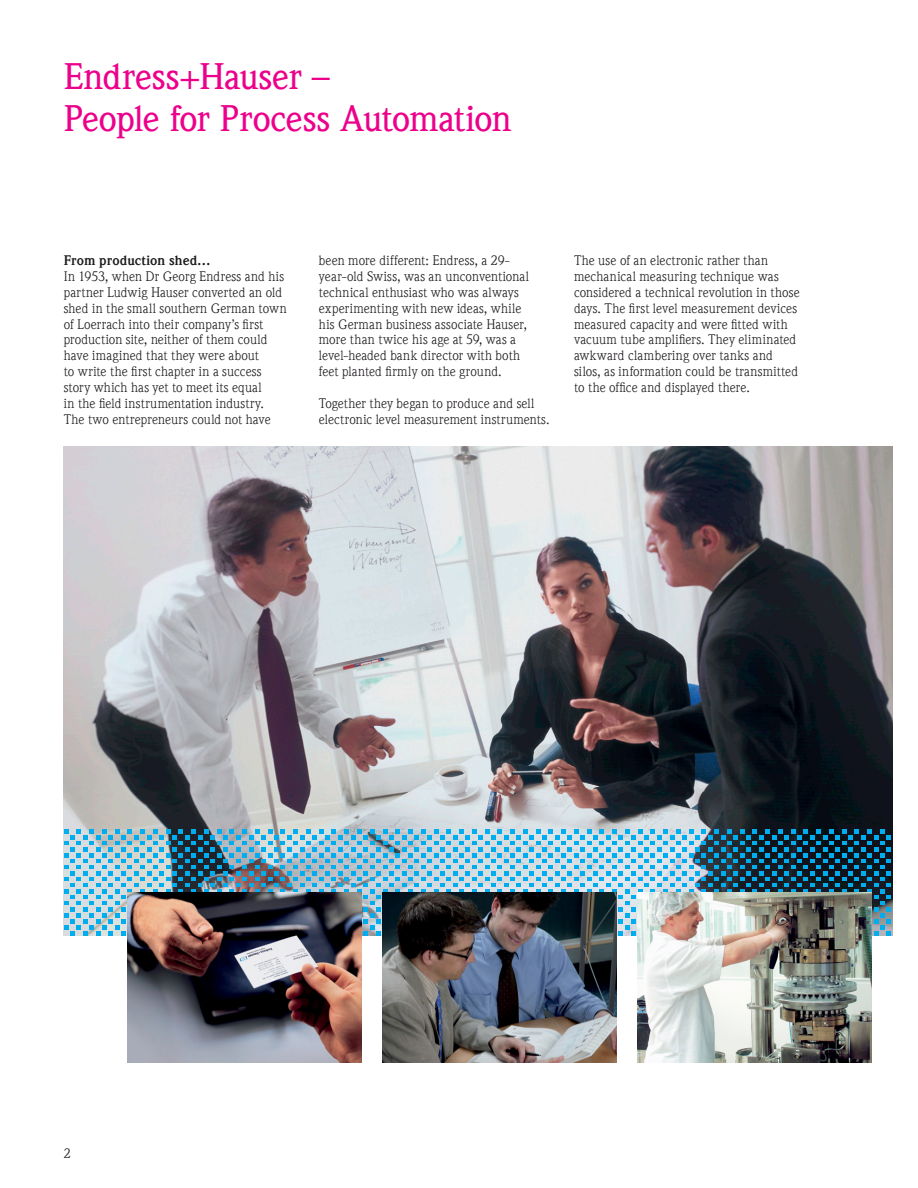
<style>
.page{position:relative;width:918px;height:1188px;background:#fff}
.page>*{position:absolute;margin:0;border:0;box-sizing:border-box;transform-origin:0 0}
.t1{font:500 36px/42px "E+H Weidemann Com";letter-spacing:-.015em;color:#ec008b}
.t2{font:13.5px/15.9px "E+H Weidemann Com";letter-spacing:.01em;color:#1c191c}
.t3{font:700 13.5px "E+H Weidemann Com";letter-spacing:.005em;color:#1c191c}
</style>
<div class="page">
<img style="left:64px;top:446px;width:829px;height:489px">
<svg style="left:64px;top:829px;width:827px;height:106px;background:#6da3b9"></svg>
<img style="left:128px;top:893px;width:233px;height:170px">
<img style="left:638px;top:893px;width:234px;height:170px">
<img style="left:383px;top:893px;width:234px;height:170px">
<h1 class="t1" style="left:64px;top:57px;width:450px">Endress+Hauser –<br>People for Process Automation</h1>
<p class="t3" style="left:64px;top:252px;width:149px">From production shed…</p>
<p class="t2" style="left:64px;top:268px;width:225px">In 1953, when Dr Georg Endress and his partner Ludwig Hauser converted an old shed in the small southern German town of Loerrach into their company’s first production site, neither of them could have imagined that they were about<br>to write the first chapter in a success story which has yet to meet its equal<br>in the field instrumentation industry.<br>The two entrepreneurs could not have</p>
<p class="t2" style="left:319px;top:252px;width:212px">been more different: Endress, a 29- year-old Swiss, was an unconventional technical enthusiast who was always experimenting with new ideas, while his German business associate Hauser, more than twice his age at 59, was a level-headed bank director with both feet planted firmly on the ground.</p>
<p class="t2" style="left:319px;top:396px;width:232px">Together they began to produce and sell electronic level measurement instruments.</p>
<p class="t2" style="left:574px;top:252px;width:227px">The use of an electronic rather than mechanical measuring technique was considered a technical revolution in those days. The first level measurement devices measured capacity and were fitted with vacuum tube amplifiers. They eliminated awkward clambering over tanks and silos, as information could be transmitted to the office and displayed there.</p>
</div>
